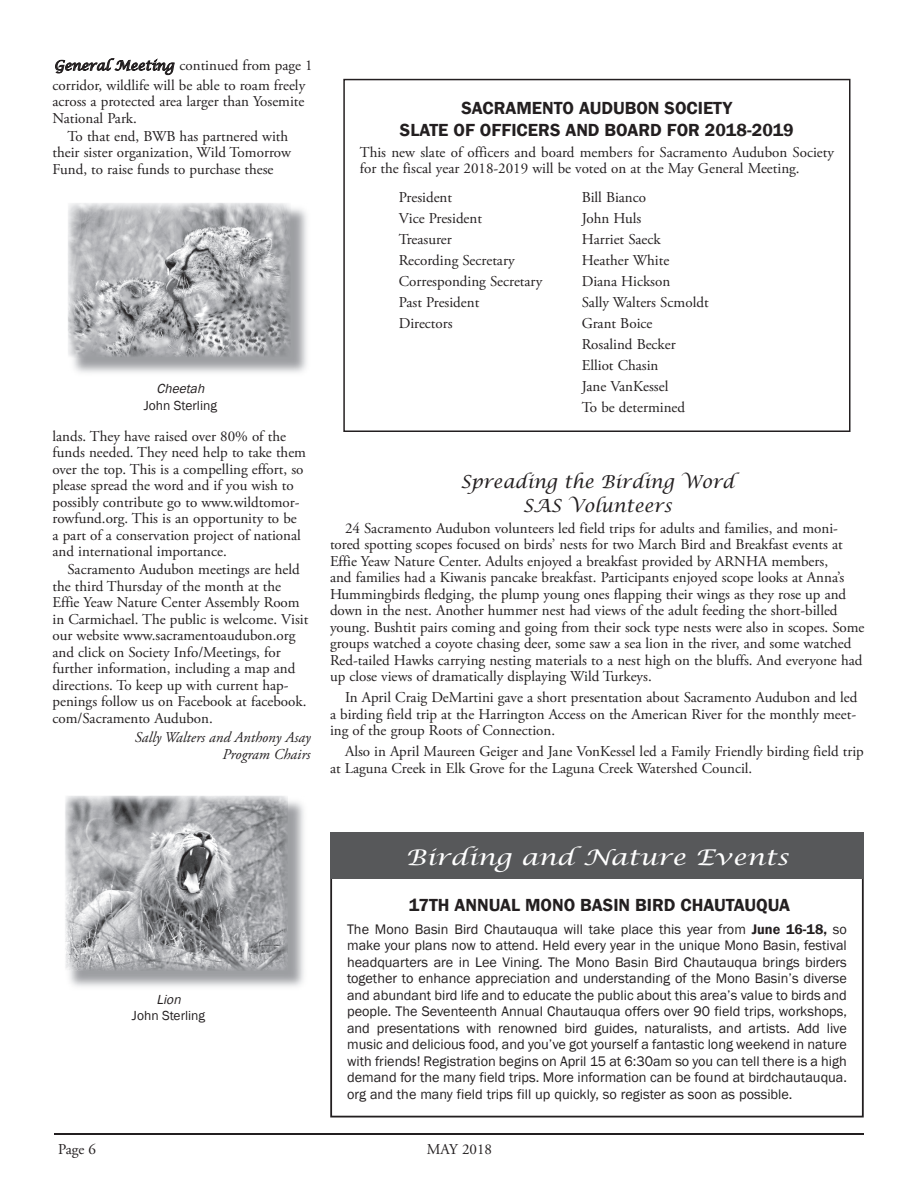
<style>
.page{position:relative;width:918px;height:1188px;background:#fff}
.page>*{position:absolute;margin:0;border:0;box-sizing:border-box;transform-origin:0 0}
.t1{font:italic 21.75px "Lucida Calligraphy";letter-spacing:-.005em;color:#fff;scale:1.2 1}
.t2{font:600 18px/21.8px "Franklin Gothic";color:#231f20;text-align:center}
.t3{font:italic 18px/24px "Lucida Calligraphy";color:#231f20;text-align:center}
.t4{font:15px/16.5px "Adobe Garamond Pro";color:#231f20}
.t5{font:italic 15px/16.5px "Adobe Garamond Pro";color:#231f20;text-align:right}
.t6{font:14.25px/16.5px "Franklin Gothic";color:#231f20;text-align:justify}
.t7{font:13.5px "Franklin Gothic";color:#231f20}
.t8{font:italic 13.5px "Franklin Gothic";color:#231f20}
.s1{font-family:"Lucida Calligraphy";font-style:italic;font-size:13.5px}
.s2{font-weight:600}
</style>
<div class="page">
<hr style="left:54px;top:1133px;width:810px;height:2px;background:#231f20">
<svg style="left:330px;top:879px;width:534px;height:238px"></svg>
<div style="left:330px;top:832px;width:534px;height:47px;background:#57585a"></div>
<svg style="left:55px;top:58px;width:120px;height:17px"></svg>
<svg style="left:343px;top:79px;width:507px;height:353px"></svg>
<img style="left:73px;top:208px;width:234px;height:165px">
<img style="left:68px;top:254px;width:1px;height:101px">
<img style="left:69px;top:204px;width:222px;height:154px">
<img style="left:69px;top:801px;width:235px;height:186px">
<img style="left:65px;top:839px;width:1px;height:129px">
<img style="left:66px;top:797px;width:222px;height:173px">
<p class="t4" style="left:54px;top:58px;width:260px"><span class="s1">General Meeting</span> continued from page 1</p>
<p class="t4" style="left:52px;top:77px;width:254px;text-align:justify">corridor, wildlife will be able to roam freely across a protected area larger than Yosemite National Park.</p>
<p class="t4" style="left:52px;top:128px;width:240px;text-indent:15px">To that end, BWB has partnered with their sister organization, Wild Tomorrow<br>Fund, to raise funds to purchase these</p>
<p class="t8" style="left:157px;top:381px;width:53px">Cheetah</p>
<p class="t7" style="left:144px;top:397px;width:75px">John Sterling</p>
<p class="t4" style="left:52px;top:428px;width:255px">lands. They have raised over 80% of the funds needed. They need help to take them over the top. This is a compelling effort, so please spread the word and if you wish to possibly contribute go to www.wildtomor&shy;rowfund.org. This is an opportunity to be a part of a conservation project of national and international importance.</p>
<p class="t4" style="left:52px;top:562px;width:257px;text-indent:15px">Sacramento Audubon meetings are held the third Thursday of the month at the Effie Yeaw Nature Center Assembly Room in Carmichael. The public is welcome. Visit our website www.sacramentoaudubon.org and click on Society Info/Meetings, for further information, including a map and directions. To keep up with current hap&shy;penings follow us on Facebook at facebook. com/Sacramento Audubon.</p>
<p class="t5" style="left:135px;top:730px;width:177px">Sally Walters and Anthony Asay<br>Program Chairs</p>
<p class="t2" style="left:400px;top:97px;width:395px">SACRAMENTO AUDUBON SOCIETY<br>SLATE OF OFFICERS AND BOARD FOR 2018-2019</p>
<p class="t4" style="left:360px;top:144px;width:476px">This new slate of officers and board members for Sacramento Audubon Society for the fiscal year 2018-2019 will be voted on at the May General Meeting.</p>
<p class="t4" style="left:399px;top:189px;width:55px">President</p>
<p class="t4" style="left:582px;top:189px;width:66px">Bill Bianco</p>
<p class="t4" style="left:399px;top:210px;width:85px">Vice President</p>
<p class="t4" style="left:582px;top:210px;width:61px">John Huls</p>
<p class="t4" style="left:399px;top:231px;width:55px">Treasurer</p>
<p class="t4" style="left:582px;top:231px;width:80px">Harriet Saeck</p>
<p class="t4" style="left:399px;top:252px;width:118px">Recording Secretary</p>
<p class="t4" style="left:582px;top:252px;width:89px">Heather White</p>
<p class="t4" style="left:399px;top:273px;width:145px">Corresponding Secretary</p>
<p class="t4" style="left:582px;top:273px;width:90px">Diana Hickson</p>
<p class="t4" style="left:399px;top:294px;width:82px">Past President</p>
<p class="t4" style="left:582px;top:294px;width:128px">Sally Walters Scmoldt</p>
<p class="t4" style="left:399px;top:315px;width:55px">Directors</p>
<p class="t4" style="left:582px;top:313px;width:105px;line-height:21px">Grant Boice<br>Rosalind Becker<br>Elliot Chasin<br>Jane VanKessel<br>To be determined</p>
<p class="t3" style="left:460px;top:470px;width:275px">Spreading the Birding Word<br>SAS Volunteers</p>
<p class="t4" style="left:330px;top:520px;width:536px;text-indent:15px">24 Sacramento Audubon volunteers led field trips for adults and families, and moni&shy;tored spotting scopes focused on birds’ nests for two March Bird and Breakfast events at Effie Yeaw Nature Center. Adults enjoyed a breakfast provided by ARNHA members,<br>and families had a Kiwanis pancake breakfast. Participants enjoyed scope looks at Anna’s Hummingbirds fledging, the plump young ones flapping their wings as they rose up and down in the nest. Another hummer nest had views of the adult feeding the short-billed young. Bushtit pairs coming and going from their sock type nests were also in scopes. Some groups watched a coyote chasing deer, some saw a sea lion in the river, and some watched Red-tailed Hawks carrying nesting materials to a nest high on the bluffs. And everyone had up close views of dramatically displaying Wild Turkeys.</p>
<p class="t4" style="left:330px;top:690px;width:529px;text-align:justify;text-indent:15px">In April Craig DeMartini gave a short presentation about Sacramento Audubon and led a birding field trip at the Harrington Access on the American River for the monthly meet&shy;ing of the group Roots of Connection.</p>
<p class="t4" style="left:330px;top:744px;width:535px;text-indent:15px">Also in April Maureen Geiger and Jane VonKessel led a Family Friendly birding field trip at Laguna Creek in Elk Grove for the Laguna Creek Watershed Council.</p>
<p class="t8" style="left:157px;top:991px;width:29px">Lion</p>
<p class="t7" style="left:132px;top:1008px;width:75px">John Sterling</p>
<h1 class="t1" style="left:406px;top:844px;width:321px">Birding and Nature Events</h1>
<p class="t2" style="left:409px;top:895px;width:383px">17TH ANNUAL MONO BASIN BIRD CHAUTAUQUA</p>
<p class="t6" style="left:347px;top:921px;width:501px">The Mono Basin Bird Chautauqua will take place this year from <span class="s2">June 16-18,</span> so make your plans now to attend. Held every year in the unique Mono Basin, festival headquarters are in Lee Vining. The Mono Basin Bird Chautauqua brings birders together to enhance appreciation and understanding of the Mono Basin’s diverse and abundant bird life and to educate the public about this area’s value to birds and people. The Seventeenth Annual Chautauqua offers over 90 field trips, workshops, and presentations with renowned bird guides, naturalists, and artists. Add live music and delicious food, and you’ve got yourself a fantastic long weekend in nature with friends! Registration begins on April 15 at 6:30am so you can tell there is a high demand for the many field trips. More information can be found at birdchautauqua. org and the many field trips fill up quickly, so register as soon as possible.</p>
<p class="t4" style="left:58px;top:1141px;width:39px">Page 6</p>
<p class="t4" style="left:427px;top:1141px;width:67px">MAY 2018</p>
</div>
